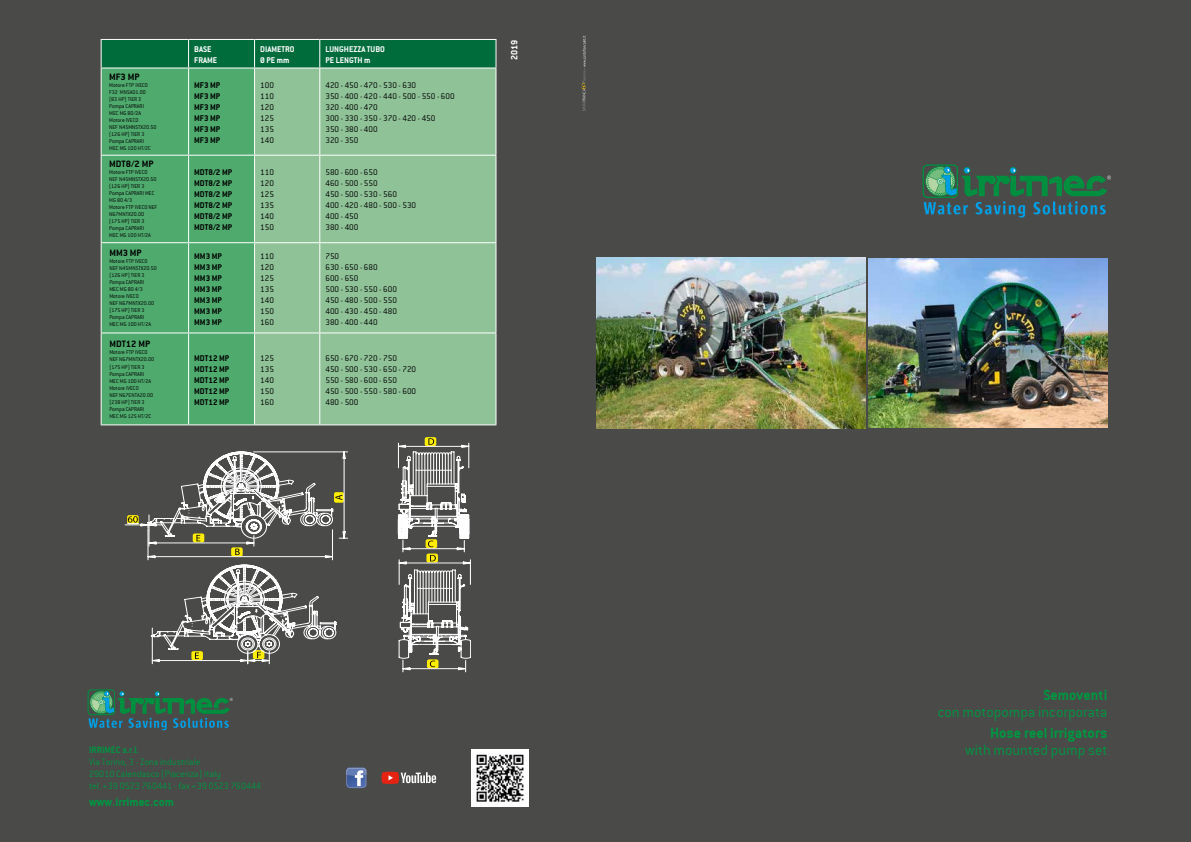
<style>
.page{position:relative;width:1191px;height:842px;background:#fff}
.page>*{position:absolute;margin:0;border:0;box-sizing:border-box;transform-origin:0 0}
.t1{font:16px "Conduit ITCTT Light";color:#009641}
.t2{font:16px "Conduit ITCTT Bold";color:#009641}
.t3{font:13px "Conduit ITCTT Bold";color:#009641}
.t4{font:10px/12px "Conduit ITCTT Light";color:#009641}
.t5{font:10px "Conduit ITCTT Bold";color:#000;scale:1.05 1}
.t6{font:10px "Conduit ITCTT Bold";color:#009641}
.t7{font:10px "Conduit ITCTT Bold";color:#fff}
.t8{font:9px/11px "Conduit ITCTT Light";color:#000;text-align:justify}
.t9{font:9px/11px "Conduit ITCTT Bold";color:#000;text-align:justify}
.t10{font:9px/11px "Conduit ITCTT Bold";color:#fff}
.t11{font:6px/7px "Conduit ITCTT Light";color:#000}
</style>
<div class="page">
<div style="left:579px;top:0;width:612px;height:842px;background:#4a4a49"></div>
<img style="left:596px;top:258px;width:269px;height:170px">
<img style="left:868px;top:258px;width:239px;height:170px">
<div style="left:0;top:0;width:595px;height:842px;background:#4a4a49"></div>
<svg style="left:88px;top:689px;width:145px;height:41px"></svg>
<div style="left:102px;top:69px;width:152px;height:355px;background:#4faa6e"></div>
<div style="left:255px;top:69px;width:240px;height:355px;background:#8fc297"></div>
<svg style="left:101px;top:39px;width:395px;height:29px;background:#0f7446"></svg>
<hr style="left:101px;top:68px;width:88px;height:1px;background:#fff">
<hr style="left:101px;top:69px;width:1px;height:86px;background:#fff">
<hr style="left:189px;top:68px;width:65px;height:1px;background:#fff">
<hr style="left:188px;top:69px;width:1px;height:86px;background:#fff">
<hr style="left:254px;top:68px;width:66px;height:1px;background:#fff">
<hr style="left:254px;top:69px;width:1px;height:86px;background:#fff">
<hr style="left:320px;top:68px;width:176px;height:1px;background:#fff">
<hr style="left:319px;top:69px;width:1px;height:86px;background:#fff">
<hr style="left:495px;top:69px;width:1px;height:86px;background:#fff">
<hr style="left:101px;top:155px;width:88px;height:1px;background:#fff">
<hr style="left:101px;top:156px;width:1px;height:86px;background:#fff">
<hr style="left:189px;top:155px;width:65px;height:1px;background:#fff">
<hr style="left:188px;top:156px;width:1px;height:86px;background:#fff">
<hr style="left:254px;top:155px;width:66px;height:1px;background:#fff">
<hr style="left:254px;top:156px;width:1px;height:86px;background:#fff">
<hr style="left:320px;top:155px;width:176px;height:1px;background:#fff">
<hr style="left:319px;top:156px;width:1px;height:86px;background:#fff">
<hr style="left:495px;top:156px;width:1px;height:86px;background:#fff">
<hr style="left:101px;top:242px;width:88px;height:1px;background:#fff">
<hr style="left:101px;top:243px;width:1px;height:89px;background:#fff">
<hr style="left:189px;top:242px;width:65px;height:1px;background:#fff">
<hr style="left:188px;top:243px;width:1px;height:89px;background:#fff">
<hr style="left:254px;top:242px;width:66px;height:1px;background:#fff">
<hr style="left:254px;top:243px;width:1px;height:89px;background:#fff">
<hr style="left:320px;top:242px;width:176px;height:1px;background:#fff">
<hr style="left:319px;top:243px;width:1px;height:89px;background:#fff">
<hr style="left:495px;top:243px;width:1px;height:89px;background:#fff">
<hr style="left:101px;top:332px;width:88px;height:1px;background:#fff">
<hr style="left:101px;top:333px;width:1px;height:91px;background:#fff">
<hr style="left:189px;top:332px;width:65px;height:1px;background:#fff">
<hr style="left:188px;top:333px;width:1px;height:91px;background:#fff">
<hr style="left:254px;top:332px;width:66px;height:1px;background:#fff">
<hr style="left:254px;top:333px;width:1px;height:91px;background:#fff">
<hr style="left:320px;top:332px;width:176px;height:1px;background:#fff">
<hr style="left:319px;top:333px;width:1px;height:91px;background:#fff">
<hr style="left:495px;top:333px;width:1px;height:91px;background:#fff">
<hr style="left:101px;top:424px;width:88px;height:1px;background:#fff">
<hr style="left:189px;top:424px;width:65px;height:1px;background:#fff">
<hr style="left:254px;top:424px;width:66px;height:1px;background:#fff">
<hr style="left:320px;top:424px;width:176px;height:1px;background:#fff">
<svg style="left:922px;top:164px;width:189px;height:54px"></svg>
<svg style="left:346px;top:767px;width:21px;height:21px"></svg>
<svg style="left:381px;top:772px;width:55px;height:12px"></svg>
<img style="left:471px;top:749px;width:58px;height:57px">
<div style="left:425px;top:437px;width:11px;height:9px;background:#ebdb08;border-radius:2px"></div>
<svg style="left:125px;top:438px;width:346px;height:234px"></svg>
<svg style="left:581px;top:35px;width:5px;height:76px"></svg>
<h3 class="t5" style="left:109px;top:71px;width:30px">MF3 MP</h3>
<p class="t11" style="left:109px;top:82px;width:49px">Motore FTP IVECO<br>F32 MNSA01.00<br>(83 HP) TIER 3<br>Pompa CAPRARI<br>MEC MG 80/2A<br>Motore IVECO<br>NEF N45MNSTX20.50 (126 HP) TIER 3<br>Pompa CAPRARI<br>MEC MG 100 HT/2C</p>
<h3 class="t5" style="left:109px;top:158px;width:44px">MDT8/2 MP</h3>
<p class="t11" style="left:109px;top:169px;width:50px">Motore FTP IVECO<br>NEF N45MNSTX20.50 (126 HP) TIER 3<br>Pompa CAPRARI MEC<br>MG 80 4/3<br>Motore FTP IVECO NEF<br>N67MNTX20.00<br>(175 HP) TIER 3<br>Pompa CAPRARI<br>MEC MG 100 HT/2A</p>
<h3 class="t5" style="left:109px;top:247px;width:32px">MM3 MP</h3>
<p class="t11" style="left:109px;top:257px;width:49px">Motore FTP IVECO<br>NEF N45MNSTX20.50 (126 HP) TIER 3<br>Pompa CAPRARI<br>MEC MG 80 4/3<br>Motore IVECO<br>NEF N67MNTX20.00 (175 HP) TIER 3<br>Pompa CAPRARI<br>MEC MG 100 HT/2A</p>
<h3 class="t5" style="left:109px;top:338px;width:40px">MDT12 MP</h3>
<p class="t11" style="left:109px;top:349px;width:46px">Motore FTP IVECO<br>NEF N67MNTX20.00 (175 HP) TIER 3<br>Pompa CAPRARI<br>MEC MG 100 HT/2A<br>Motore IVECO<br>NEF N67ENTA20.00 (238 HP) TIER 3<br>Pompa CAPRARI<br>MEC MG 125 HT/2C</p>
<h3 class="t10" style="left:194px;top:44px;width:24px">BASE<br>FRAME</h3>
<h3 class="t10" style="left:260px;top:44px;width:36px">DIAMETRO<br>Ø PE mm</h3>
<h3 class="t10" style="left:325px;top:44px;width:61px">LUNGHEZZA TUBO<br>PE LENGTH m</h3>
<h3 class="t9" style="left:194px;top:80px;width:28px">MF3 MP MF3 MP MF3 MP MF3 MP MF3 MP MF3 MP</h3>
<h3 class="t8" style="left:260px;top:80px;width:15px">100<br>110<br>120<br>125<br>135<br>140</h3>
<h3 class="t8" style="left:325px;top:80px;width:131px;text-align:left">420 - 450 - 470 - 530 - 630<br>350 - 400 - 420 - 440 - 500 - 550 - 600<br>320 - 400 - 470<br>300 - 330 - 350 - 370 - 420 - 450<br>350 - 380 - 400<br>320 - 350</h3>
<h3 class="t9" style="left:194px;top:167px;width:39px">MDT8/2 MP MDT8/2 MP MDT8/2 MP MDT8/2 MP MDT8/2 MP MDT8/2 MP</h3>
<h3 class="t8" style="left:260px;top:167px;width:15px">110<br>120<br>125<br>135<br>140<br>150</h3>
<h3 class="t8" style="left:325px;top:167px;width:92px;text-align:left">580 - 600 - 650<br>460 - 500 - 550<br>450 - 500 - 530 - 560<br>400 - 420 - 480 - 500 - 530<br>400 - 450<br>380 - 400</h3>
<h3 class="t9" style="left:194px;top:250px;width:29px">MM3 MP MM3 MP MM3 MP MM3 MP MM3 MP MM3 MP MM3 MP</h3>
<h3 class="t8" style="left:260px;top:250px;width:15px">110<br>120<br>125<br>135<br>140<br>150<br>160</h3>
<h3 class="t8" style="left:325px;top:250px;width:73px;text-align:left">750<br>630 - 650 - 680<br>600 - 650<br>500 - 530 - 550 - 600<br>450 - 480 - 500 - 550<br>400 - 430 - 450 - 480<br>380 - 400 - 440</h3>
<h3 class="t9" style="left:194px;top:352px;width:37px">MDT12 MP MDT12 MP MDT12 MP MDT12 MP MDT12 MP</h3>
<h3 class="t8" style="left:260px;top:352px;width:15px">125<br>135<br>140<br>150<br>160</h3>
<h3 class="t8" style="left:325px;top:352px;width:92px;text-align:left">650 - 670 - 720 - 750<br>450 - 500 - 530 - 650 - 720<br>550 - 580 - 600 - 650<br>450 - 500 - 550 - 580 - 600<br>480 - 500</h3>
<h3 class="t7" style="left:508px;top:60px;width:22px;rotate:-90deg">2019</h3>
<h3 class="t6" style="left:89px;top:744px;width:52px">IRRIMEC s.r.l.</h3>
<h3 class="t4" style="left:89px;top:756px;width:174px">Via Torino, 3 - Zona industriale<br>29010 Calendasco (Piacenza) Italy<br>tel. +39 0523 760441 - fax +39 0523 760444</h3>
<h2 class="t3" style="left:89px;top:794px;width:86px">www.irrimec.com</h2>
<h1 class="t2" style="left:1043px;top:686px;width:65px">Semoventi</h1>
<h1 class="t1" style="left:938px;top:704px;width:171px">con motopompa incorporata</h1>
<h1 class="t2" style="left:990px;top:724px;width:119px">Hose reel irrigators</h1>
<h1 class="t1" style="left:965px;top:742px;width:144px">with mounted pump set</h1>
</div>
